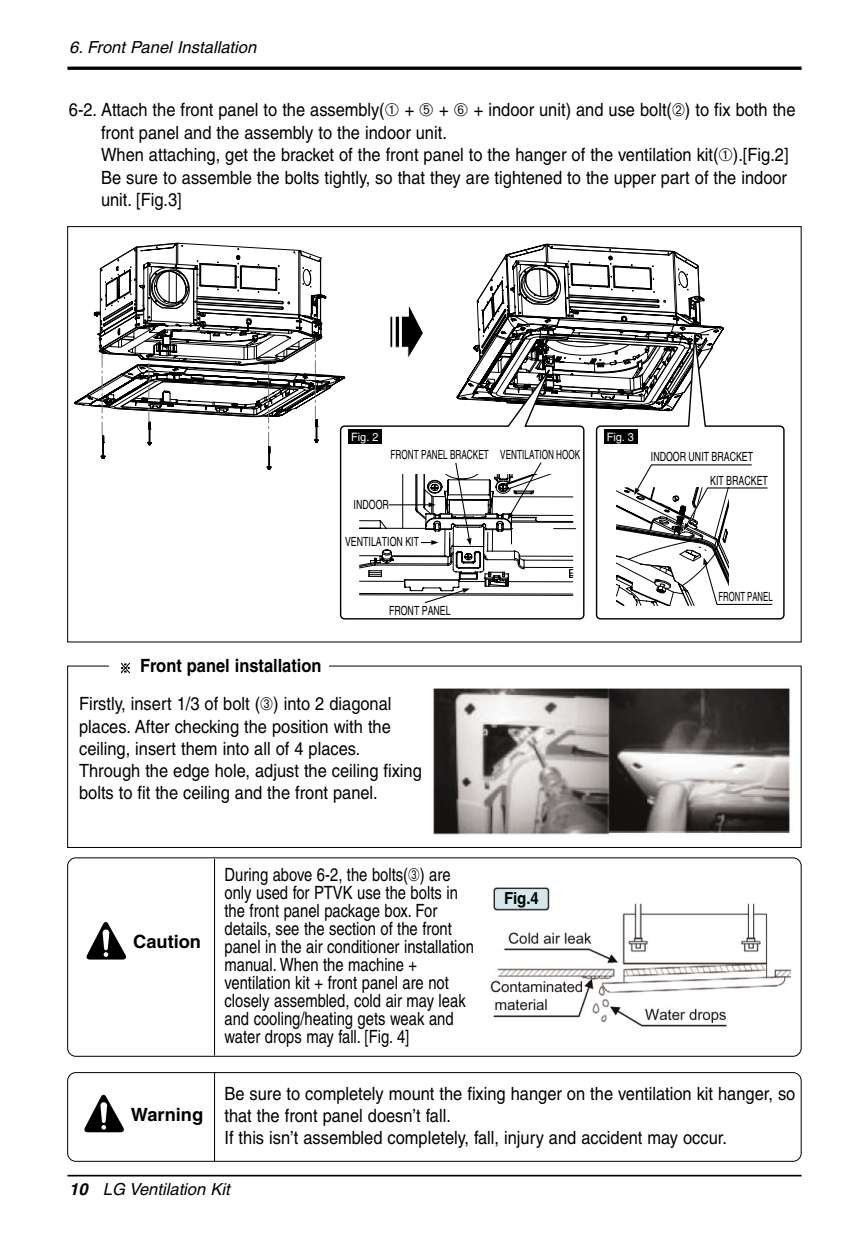
<style>
.page{position:relative;width:850px;height:1246px;background:#fff}
.page>*{position:absolute;margin:0;border:0;box-sizing:border-box;transform-origin:0 0}
.t1{font:18.2px/22.6px "Helvetica";color:#000;scale:.9 1}
.t2{font:18.2px/18px "Helvetica";color:#000;scale:.81 1}
.t3{font:700 18.2px "Helvetica";color:#000;scale:.9 1}
.t4{font:700 18.2px "Helvetica";color:#000}
.t5{font:italic 16.6px "Helvetica";color:#000}
.t6{font:700 16.6px "Helvetica";color:#000;scale:.9 1}
.t7{font:12.6px/23.4px "Helvetica";color:#000;scale:.7 1}
.t8{font:12.6px "Helvetica";color:#000;scale:.65 1}
.t9{font:12.6px "Helvetica";color:#000;scale:.61 1}
.t10{font:11.6px "Helvetica";color:#fff;scale:.95 1}
.s1{font-weight:700}
</style>
<div class="page">
<hr style="left:67px;top:1175px;width:735px;height:1px;background:#000">
<hr style="left:67px;top:67px;width:735px;height:3px;background:#000">
<svg style="left:67px;top:665px;width:735px;height:392px"></svg>
<svg style="left:473px;top:243px;width:232px;height:166px"></svg>
<svg style="left:339px;top:359px;width:246px;height:261px"></svg>
<div style="left:348px;top:430px;width:34px;height:14px;background:#000"></div>
<svg style="left:595px;top:320px;width:190px;height:300px"></svg>
<div style="left:604px;top:430px;width:34px;height:14px;background:#000"></div>
<svg style="left:617px;top:464px;width:156px;height:141px"></svg>
<svg style="left:401px;top:305px;width:23px;height:56px"></svg>
<hr style="left:395px;top:316px;width:4px;height:31px;background:#000">
<div style="left:395px;top:316px;width:5px;height:32px;border:1px solid #fff"></div>
<div style="left:390px;top:316px;width:3px;height:32px;border:1px solid #fff"></div>
<svg style="left:74px;top:243px;width:271px;height:227px"></svg>
<svg style="left:359px;top:461px;width:217px;height:143px"></svg>
<div style="left:109px;top:657px;width:219px;height:24px;background:#fff"></div>
<img style="left:116px;top:662px;width:20px;height:20px">
<div style="left:433px;top:687px;width:362px;height:153px;background:#fff"></div>
<img style="left:433px;top:688px;width:357px;height:147px">
<div style="left:486px;top:868px;width:305px;height:175px;background:#fff"></div>
<img style="left:490px;top:887px;width:301px;height:140px">
<hr style="left:214px;top:859px;width:1px;height:197px;background:#000">
<svg style="left:86px;top:921px;width:41px;height:39px"></svg>
<div style="left:67px;top:1072px;width:735px;height:90px;border:1px solid #000;border-radius:8px"></div>
<hr style="left:214px;top:1072px;width:1px;height:90px;background:#000">
<svg style="left:84px;top:1094px;width:40px;height:38px"></svg>
<p class="t5" style="left:69px;top:41px;width:189px">6. Front Panel Installation</p>
<p class="t1" style="left:101px;top:100px;width:773px;text-indent:-32px">6-2. Attach the front panel to the assembly(➀ + ➄ + ➅ + indoor unit) and use bolt(➁) to fix both the front panel and the assembly to the indoor unit.<br>When attaching, get the bracket of the front panel to the hanger of the ventilation kit(➀).[Fig.2] Be sure to assemble the bolts tightly, so that they are tightened to the upper part of the indoor unit. [Fig.3]</p>
<p class="t10" style="left:351px;top:432px;width:30px">Fig. 2</p>
<p class="t10" style="left:607px;top:432px;width:30px">Fig. 3</p>
<p class="t8" style="left:391px;top:450px;width:153px">FRONT PANEL BRACKET</p>
<p class="t8" style="left:500px;top:450px;width:125px">VENTILATION HOOK</p>
<p class="t7" style="left:354px;top:494px;width:52px">INDOOR</p>
<p class="t7" style="left:345px;top:531px;width:107px">VENTILATION KIT</p>
<p class="t7" style="left:710px;top:447px;width:84px;text-indent:-59px">INDOOR UNIT BRACKET<br>KIT BRACKET</p>
<p class="t3" style="left:140px;top:659px;width:203px">Front panel installation</p>
<p class="t7" style="left:389px;top:600px;width:90px">FRONT PANEL</p>
<p class="t1" style="left:79px;top:694px;width:382px">Firstly, insert 1/3 of bolt (➂) into 2 diagonal places. After checking the position with the ceiling, insert them into all of 4 places.<br>Through the edge hole, adjust the ceiling fixing bolts to fit the ceiling and the front panel.</p>
<p class="t9" style="left:719px;top:592px;width:90px">FRONT PANEL</p>
<p class="t4" style="left:133px;top:935px;width:69px">Caution</p>
<p class="t2" style="left:224px;top:868px;width:309px">During above 6-2, the bolts(➂) are only used for PTVK use the bolts in the front panel package box. For details, see the section of the front panel in the air conditioner installation manual. When the machine + ventilation kit + front panel are not closely assembled, cold air may leak and cooling/heating gets weak and water drops may fall. [Fig. 4]</p>
<p class="t6" style="left:504px;top:892px;width:40px">Fig.4</p>
<p class="t4" style="left:131px;top:1108px;width:74px">Warning</p>
<p class="t1" style="left:224px;top:1084px;width:636px;line-height:22px">Be sure to completely mount the fixing hanger on the ventilation kit hanger, so that the front panel doesn’t fall.<br>If this isn’t assembled completely, fall, injury and accident may occur.</p>
<p class="t5" style="left:69px;top:1183px;width:162px"><span class="s1">10</span> LG Ventilation Kit</p>
</div>
